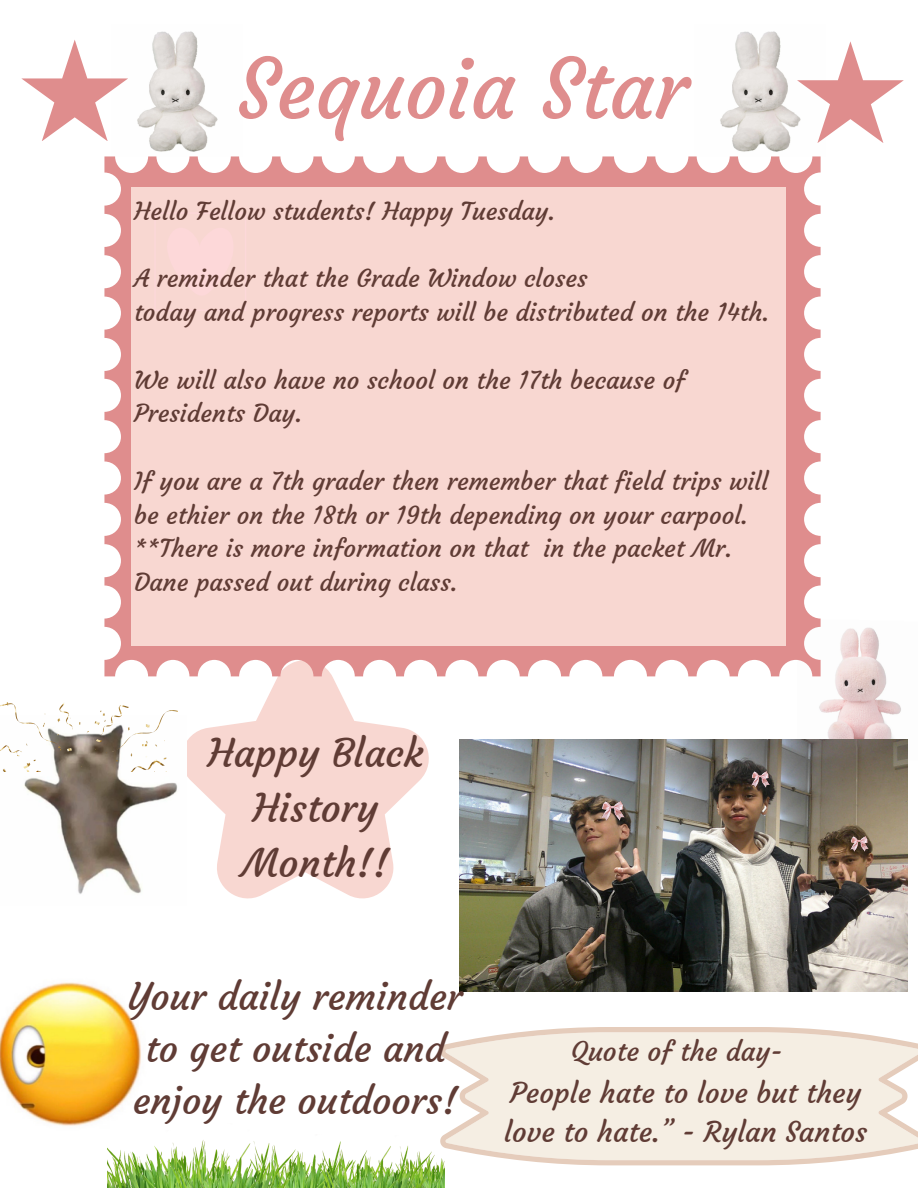
<style>
.page{position:relative;width:918px;height:1188px;background:#fff}
.page>*{position:absolute;margin:0;border:0;box-sizing:border-box;transform-origin:0 0}
.t1{font:82.5px "Courgette";color:#df8d8d}
.t2{font:39.15px/54.9px "Courgette";color:#603c35;text-align:center}
.t3{font:37.65px/51.8px "Courgette";color:#603c35;text-align:center}
.t4{font:28.5px/39.3px "Courgette";color:#603c35}
.t5{font:27px "Courgette";color:#603c35}
.t6{font:24.6px/33.8px "Courgette";color:#603c35}
</style>
<div class="page">
<img style="left:137px;top:31px;width:81px;height:121px">
<svg style="left:21px;top:40px;width:107px;height:101px"></svg>
<img style="left:720px;top:31px;width:77px;height:121px">
<svg style="left:797px;top:41px;width:107px;height:102px"></svg>
<svg style="left:187px;top:676px;width:242px;height:223px;fill:#f8d7d1"></svg>
<img style="left:797px;top:627px;width:111px;height:113px">
<svg style="left:104px;top:156px;width:717px;height:520px;fill:#df8d8d"></svg>
<div style="left:131px;top:187px;width:655px;height:459px;background:#f8d7d1"></div>
<svg style="left:440px;top:1027px;width:478px;height:138px;background:#f4ece1"></svg>
<img style="left:459px;top:740px;width:449px;height:252px">
<img style="left:751px;top:772px;width:18px;height:15px">
<img style="left:602px;top:801px;width:22px;height:19px">
<img style="left:851px;top:836px;width:18px;height:16px">
<img style="left:0;top:982px;width:141px;height:144px">
<img style="left:24px;top:772px;width:154px;height:122px">
<img style="left:0;top:702px;width:177px;height:70px">
<img style="left:108px;top:1123px;width:336px;height:65px">
<p class="t1" style="left:237px;top:38px;width:452px">Sequoia Star</p>
<p class="t6" style="left:134px;top:194px;width:422px">Hello Fellow students! Happy Tuesday.</p>
<h1 class="t6" style="left:134px;top:262px;width:455px">A reminder that the Grade Window closes</h1>
<p class="t6" style="left:134px;top:296px;width:636px">today and progress reports will be distributed on the 14th.</p>
<p class="t6" style="left:134px;top:363px;width:553px">We will also have no school on the 17th because of<br>Presidents Day.</p>
<p class="t6" style="left:134px;top:464px;width:636px">If you are a 7th grader then remember that field trips will be ethier on the 18th or 19th depending on your carpool.</p>
<p class="t6" style="left:134px;top:532px;width:599px">**There is more information on that in the packet Mr.<br>Dane passed out during class.</p>
<p class="t2" style="left:208px;top:726px;width:217px">Happy Black<br>History<br>Month!!</p>
<p class="t3" style="left:129px;top:971px;width:335px">Your daily reminder to get outside and enjoy the outdoors!</p>
<p class="t5" style="left:570px;top:1035px;width:214px">Quote of the day-</p>
<p class="t4" style="left:504px;top:1073px;width:365px">People hate to love but they love to hate.” - Rylan Santos</p>
</div>
